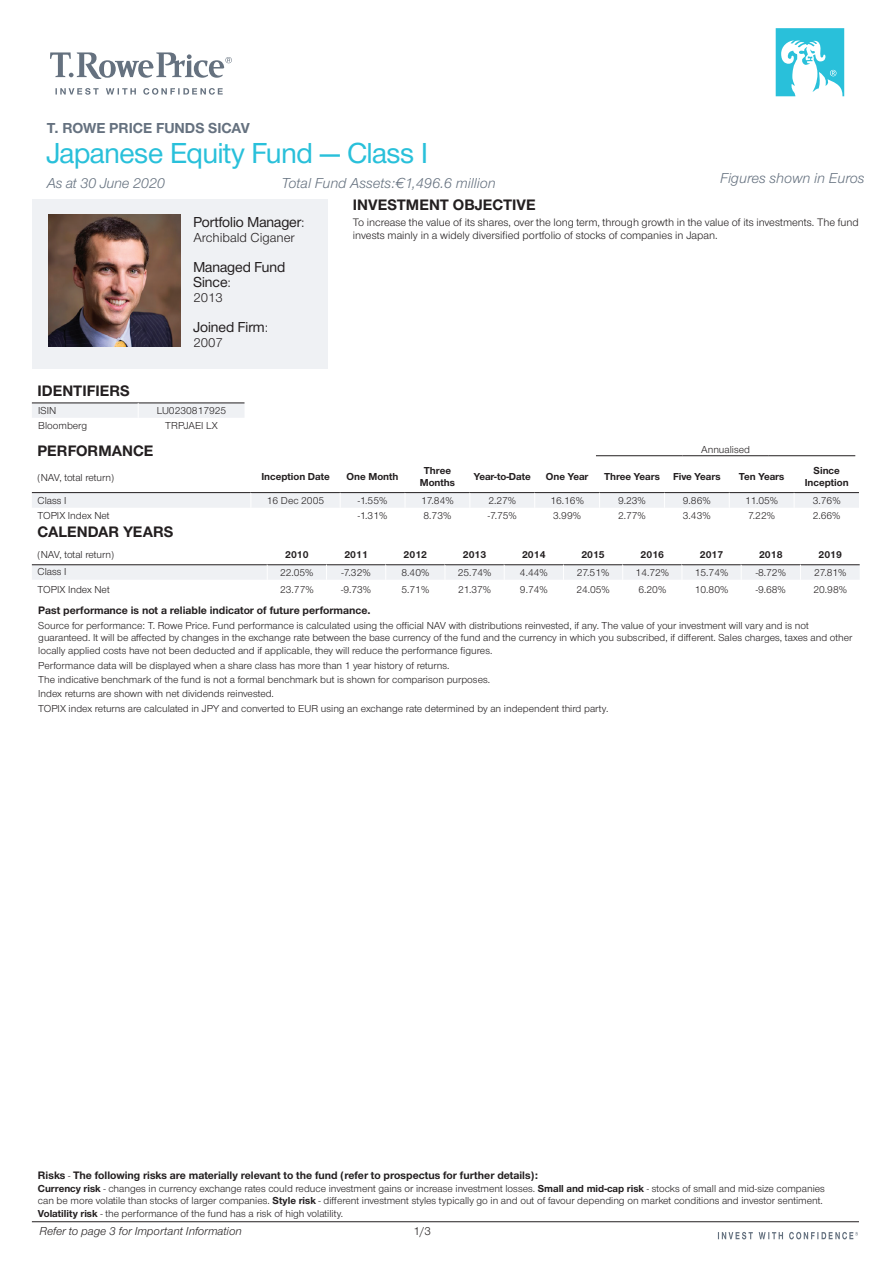
<style>
.page{position:relative;width:893px;height:1263px;background:#fff}
.page>*{position:absolute;margin:0;border:0;box-sizing:border-box;transform-origin:0 0}
.t1{font:500 30px "Nimbus San Nov D";letter-spacing:-.005em;color:#29c0da}
.t2{font:700 15.75px "Nimbus San Nov";color:#231f20}
.t3{font:italic 15px "Nimbus San Nov";color:#65717f}
.t4{font:500 15px/15px "Nimbus San Nov D";color:#231f20}
.t5{font:700 15px "Nimbus San Nov";color:#65717f}
.t6{font:13.5px "Nimbus San Nov";color:#231f20}
.t7{font:italic 12px "Nimbus San Nov";color:#231f20}
.t8{font:12px "Nimbus San Nov";color:#231f20}
.t9{font:11.25px/12.8px "Nimbus San Nov";color:#231f20}
.t10{font:700 11.25px "Nimbus San Nov";color:#231f20}
.t11{font:10.5px/12.6px "Nimbus San Nov";color:#231f20}
.t12{font:700 10.5px/12.6px "Nimbus San Nov";color:#231f20;text-align:center}
.s1{font-family:"Nimbus San Nov";font-weight:400;font-size:13.5px}
.s2{font-weight:400;font-size:10.5px}
.s3{font-weight:700}
</style>
<div class="page">
<svg style="left:32px;top:403px;width:212px;height:15px"></svg>
<hr style="left:596px;top:455px;width:86px;height:1px;background:#231f20">
<hr style="left:682px;top:455px;width:87px;height:1px;background:#231f20">
<hr style="left:769px;top:455px;width:86px;height:1px;background:#231f20">
<svg style="left:32px;top:492px;width:827px;height:16px"></svg>
<svg style="left:32px;top:564px;width:828px;height:16px"></svg>
<div style="left:32px;top:200px;width:295px;height:169px;background:#eff1f4"></div>
<img style="left:49px;top:215px;width:131px;height:132px">
<svg style="left:55px;top:88px;width:168px;height:7px"></svg>
<svg style="left:50px;top:52px;width:182px;height:27px"></svg>
<svg style="left:776px;top:28px;width:68px;height:68px"></svg>
<svg style="left:718px;top:1232px;width:140px;height:7px"></svg>
<hr style="left:32px;top:1221px;width:827px;height:1px;background:#231f20">
<h3 class="t5" style="left:47px;top:119px;width:205px">T. ROWE PRICE FUNDS SICAV</h3>
<h1 class="t1" style="left:47px;top:135px;width:382px">Japanese Equity Fund — Class I</h1>
<h2 class="t2" style="left:353px;top:196px;width:184px">INVESTMENT OBJECTIVE</h2>
<p class="t9" style="left:353px;top:216px;width:507px">To increase the value of its shares, over the long term, through growth in the value of its investments. The fund invests mainly in a widely diversified portfolio of stocks of companies in Japan.</p>
<h3 class="t3" style="left:282px;top:174px;width:216px">Total Fund Assets:€1,496.6 million</h3>
<h3 class="t3" style="left:720px;top:170px;width:146px">Figures shown in Euros</h3>
<h3 class="t3" style="left:47px;top:174px;width:120px">As at 30 June 2020</h3>
<h3 class="t4" style="left:193px;top:214px;width:113px">Portfolio Manager<span class="s1">:</span></h3>
<p class="t6" style="left:193px;top:230px;width:103px">Archibald Ciganer</p>
<h3 class="t4" style="left:193px;top:259px;width:93px">Managed Fund<br>Since<span class="s1">:</span></h3>
<p class="t6" style="left:193px;top:290px;width:31px">2013</p>
<h3 class="t4" style="left:193px;top:319px;width:76px">Joined Firm<span class="s1">:</span></h3>
<p class="t6" style="left:193px;top:335px;width:31px">2007</p>
<h2 class="t2" style="left:38px;top:381px;width:94px">IDENTIFIERS</h2>
<p class="t11" style="left:38px;top:404px;width:20px">ISIN</p>
<p class="t11" style="left:157px;top:404px;width:71px">LU0230817925</p>
<p class="t11" style="left:38px;top:419px;width:50px">Bloomberg</p>
<p class="t11" style="left:165px;top:419px;width:54px">TRPJAEI LX</p>
<h2 class="t2" style="left:38px;top:441px;width:117px">PERFORMANCE</h2>
<p class="t11" style="left:701px;top:443px;width:50px">Annualised</p>
<p class="t11" style="left:38px;top:471px;width:78px">(NAV, total return)</p>
<p class="t12" style="left:261px;top:470px;width:70px">Inception Date</p>
<p class="t12" style="left:347px;top:470px;width:53px">One Month</p>
<p class="t12" style="left:420px;top:464px;width:37px">Three<br>Months</p>
<p class="t12" style="left:474px;top:470px;width:58px">Year-to-Date</p>
<p class="t12" style="left:546px;top:470px;width:44px">One Year</p>
<p class="t12" style="left:604px;top:470px;width:57px">Three Years</p>
<p class="t12" style="left:673px;top:470px;width:49px">Five Years</p>
<p class="t12" style="left:739px;top:470px;width:47px">Ten Years</p>
<p class="t12" style="left:805px;top:464px;width:45px">Since<br>Inception</p>
<p class="t11" style="left:38px;top:494px;width:31px">Class I</p>
<p class="t11" style="left:267px;top:494px;width:59px">16 Dec 2005</p>
<p class="t11" style="left:358px;top:494px;width:31px">-1.55%</p>
<p class="t11" style="left:421px;top:494px;width:34px">17.84%</p>
<p class="t11" style="left:488px;top:494px;width:29px">2.27%</p>
<p class="t11" style="left:550px;top:494px;width:35px">16.16%</p>
<p class="t11" style="left:618px;top:494px;width:29px">9.23%</p>
<p class="t11" style="left:683px;top:494px;width:29px">9.86%</p>
<p class="t11" style="left:745px;top:494px;width:35px">11.05%</p>
<p class="t11" style="left:813px;top:494px;width:29px">3.76%</p>
<p class="t11" style="left:38px;top:509px;width:74px">TOPIX Index Net</p>
<p class="t11" style="left:358px;top:509px;width:31px">-1.31%</p>
<p class="t11" style="left:423px;top:509px;width:29px">8.73%</p>
<p class="t11" style="left:488px;top:509px;width:31px">-7.75%</p>
<p class="t11" style="left:553px;top:509px;width:29px">3.99%</p>
<p class="t11" style="left:618px;top:509px;width:29px">2.77%</p>
<p class="t11" style="left:683px;top:509px;width:29px">3.43%</p>
<p class="t11" style="left:748px;top:509px;width:28px">7.22%</p>
<p class="t11" style="left:813px;top:509px;width:29px">2.66%</p>
<h2 class="t2" style="left:38px;top:522px;width:137px">CALENDAR YEARS</h2>
<p class="t11" style="left:38px;top:549px;width:78px">(NAV, total return)</p>
<p class="t12" style="left:285px;top:548px;width:25px">2010</p>
<p class="t12" style="left:344px;top:548px;width:25px">2011</p>
<p class="t12" style="left:404px;top:548px;width:25px">2012</p>
<p class="t12" style="left:463px;top:548px;width:25px">2013</p>
<p class="t12" style="left:522px;top:548px;width:25px">2014</p>
<p class="t12" style="left:581px;top:548px;width:25px">2015</p>
<p class="t12" style="left:641px;top:548px;width:25px">2016</p>
<p class="t12" style="left:700px;top:548px;width:25px">2017</p>
<p class="t12" style="left:759px;top:548px;width:25px">2018</p>
<p class="t12" style="left:818px;top:548px;width:25px">2019</p>
<p class="t11" style="left:38px;top:566px;width:31px">Class I</p>
<p class="t11" style="left:280px;top:566px;width:35px">22.05%</p>
<p class="t11" style="left:342px;top:566px;width:31px">-7.32%</p>
<p class="t11" style="left:401px;top:566px;width:29px">8.40%</p>
<p class="t11" style="left:458px;top:566px;width:35px">25.74%</p>
<p class="t11" style="left:520px;top:566px;width:29px">4.44%</p>
<p class="t11" style="left:577px;top:566px;width:34px">27.51%</p>
<p class="t11" style="left:636px;top:566px;width:35px">14.72%</p>
<p class="t11" style="left:695px;top:566px;width:35px">15.74%</p>
<p class="t11" style="left:756px;top:566px;width:32px">-8.72%</p>
<p class="t11" style="left:814px;top:566px;width:34px">27.81%</p>
<p class="t11" style="left:38px;top:583px;width:74px">TOPIX Index Net</p>
<p class="t11" style="left:280px;top:583px;width:35px">23.77%</p>
<p class="t11" style="left:341px;top:583px;width:32px">-9.73%</p>
<p class="t11" style="left:401px;top:583px;width:29px">5.71%</p>
<p class="t11" style="left:458px;top:583px;width:35px">21.37%</p>
<p class="t11" style="left:520px;top:583px;width:29px">9.74%</p>
<p class="t11" style="left:576px;top:583px;width:35px">24.05%</p>
<p class="t11" style="left:638px;top:583px;width:29px">6.20%</p>
<p class="t11" style="left:695px;top:583px;width:35px">10.80%</p>
<p class="t11" style="left:756px;top:583px;width:32px">-9.68%</p>
<p class="t11" style="left:813px;top:583px;width:35px">20.98%</p>
<p class="t10" style="left:38px;top:604px;width:334px">Past performance is not a reliable indicator of future performance.</p>
<p class="t11" style="left:38px;top:619px;width:816px">Source for performance: T. Rowe Price. Fund performance is calculated using the official NAV with distributions reinvested, if any. The value of your investment will vary and is not guaranteed. It will be affected by changes in the exchange rate between the base currency of the fund and the currency in which you subscribed, if different. Sales charges, taxes and other locally applied costs have not been deducted and if applicable, they will reduce the performance figures.</p>
<p class="t11" style="left:38px;top:658px;width:572px;line-height:14.4px">Performance data will be displayed when a share class has more than 1 year history of returns.<br>The indicative benchmark of the fund is not a formal benchmark but is shown for comparison purposes.<br>Index returns are shown with net dividends reinvested.<br>TOPIX index returns are calculated in JPY and converted to EUR using an exchange rate determined by an independent third party.</p>
<p class="t10" style="left:38px;top:1168px;width:502px">Risks <span class="s2">-</span> The following risks are materially relevant to the fund (refer to prospectus for further details):</p>
<p class="t11" style="left:38px;top:1182px;width:789px"><span class="s3">Currency risk</span> - changes in currency exchange rates could reduce investment gains or increase investment losses. <span class="s3">Small and mid-cap risk</span> - stocks of small and mid-size companies can be more volatile than stocks of larger companies. <span class="s3">Style risk</span> - different investment styles typically go in and out of favour depending on market conditions and investor sentiment.<br><span class="s3">Volatility risk</span> - the performance of the fund has a risk of high volatility.</p>
<p class="t7" style="left:39px;top:1224px;width:204px">Refer to page 3 for Important Information</p>
<p class="t8" style="left:414px;top:1224px;width:19px">1/3</p>
</div>
